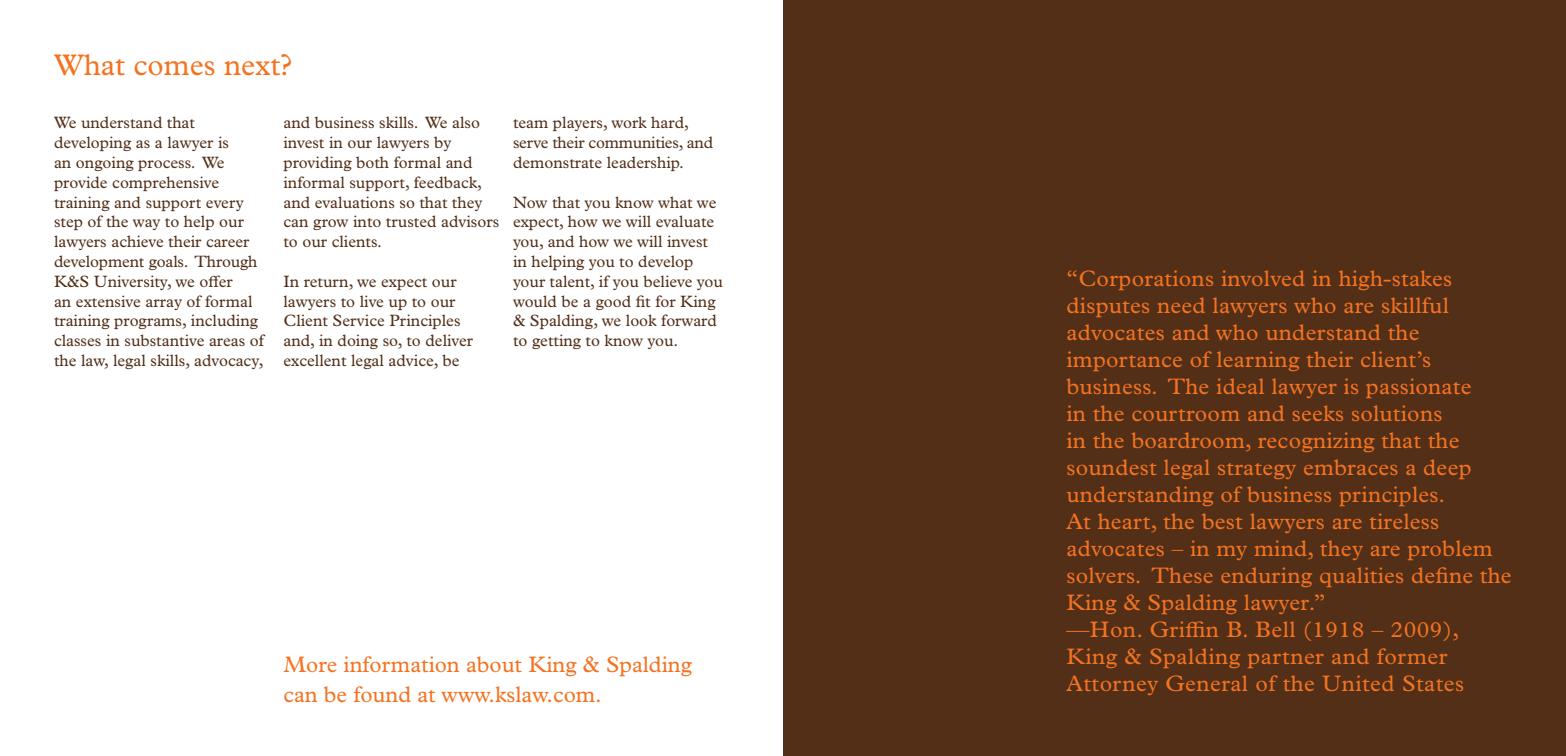
<style>
.page{position:relative;width:1566px;height:756px;background:#fff}
.page>*{position:absolute;margin:0;border:0;box-sizing:border-box;transform-origin:0 0}
.t1{font:30px "Plantin MT Pro";color:#f47321}
.t2{font:22.5px/27px "Plantin MT Pro";letter-spacing:.01em;color:#f47321}
.t3{font:16.5px/19.8px "Plantin MT Pro";color:#532f18}
</style>
<div class="page">
<div style="left:783px;top:0;width:783px;height:756px;background:#532f18"></div>
<p class="t1" style="left:54px;top:48px;width:239px">What comes next?</p>
<p class="t3" style="left:54px;top:113px;width:211px">We understand that developing as a lawyer is<br>an ongoing process. We provide comprehensive training and support every step of the way to help our lawyers achieve their career development goals. Through<br>K&amp;S University, we offer<br>an extensive array of formal training programs, including classes in substantive areas of the law, legal skills, advocacy,</p>
<p class="t3" style="left:284px;top:113px;width:217px">and business skills. We also invest in our lawyers by providing both formal and informal support, feedback, and evaluations so that they can grow into trusted advisors to our clients.</p>
<p class="t3" style="left:284px;top:272px;width:191px">In return, we expect our lawyers to live up to our<br>Client Service Principles and, in doing so, to deliver excellent legal advice, be</p>
<p class="t3" style="left:513px;top:113px;width:202px">team players, work hard, serve their communities, and demonstrate leadership.</p>
<p class="t3" style="left:513px;top:192px;width:211px">Now that you know what we expect, how we will evaluate you, and how we will invest in helping you to develop your talent, if you believe you would be a good fit for King &amp; Spalding, we look forward to getting to know you.</p>
<p class="t2" style="left:284px;top:649px;width:410px;line-height:30px">More information about King &amp; Spalding can be found at www.kslaw.com.</p>
<p class="t2" style="left:1066px;top:265px;width:447px">“Corporations involved in high-stakes disputes need lawyers who are skillful advocates and who understand the importance of learning their client’s business. The ideal lawyer is passionate<br>in the courtroom and seeks solutions<br>in the boardroom, recognizing that the soundest legal strategy embraces a deep understanding of business principles.<br>At heart, the best lawyers are tireless advocates – in my mind, they are problem solvers. These enduring qualities define the King &amp; Spalding lawyer.”</p>
<p class="t2" style="left:1066px;top:616px;width:399px">—Hon. Griffin B. Bell (1918 – 2009),<br>King &amp; Spalding partner and former<br>Attorney General of the United States</p>
</div>
